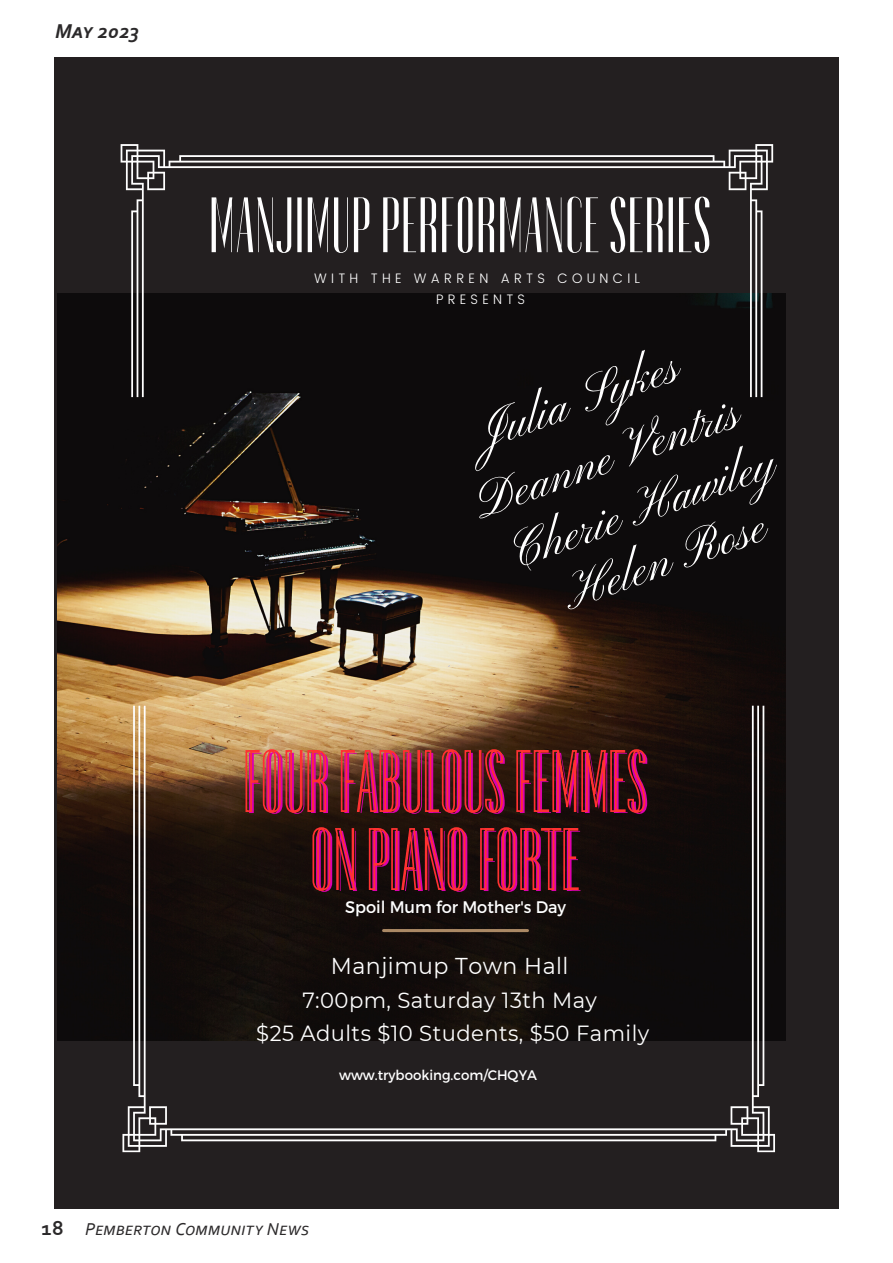
<style>
.page{position:relative;width:893px;height:1263px;background:#fff}
.page>*{position:absolute;margin:0;border:0;box-sizing:border-box;transform-origin:0 0}
.t1{font:88.05px/78px "Devasia";color:#dd00ae;text-align:center;scale:.96 1}
.t2{font:80.1px "Devasia";color:#fff;scale:.96 1}
.t3{font:50.4px "Pinyon Script";color:#fff}
.t4{font:22.95px "Montserrat";letter-spacing:.02em;color:#fff;scale:.96 1}
.t5{font:21.9px/32.8px "Montserrat";letter-spacing:.02em;color:#fff;text-align:center;scale:.96 1}
.t6{font:italic 700 21px "Corbel";letter-spacing:.015em;color:#2b292a}
.t7{font:italic 18px "Corbel";letter-spacing:.015em;color:#2b292a}
.t8{font:16.8px "Montserrat";color:#fff;scale:.96 1}
.t9{font:300 13.8px/20.5px "Poppins";letter-spacing:.32em;color:#fff;text-align:center;scale:.96 1}
.t10{font:13.8px "Montserrat";color:#fff;scale:.96 1}
.s1{font-weight:700;font-style:normal;font-size:21px}
</style>
<div class="page">
<div style="left:54px;top:57px;width:785px;height:1152px;background:#231f20"></div>
<img style="left:57px;top:294px;width:728px;height:747px">
<svg style="left:121px;top:144px;width:652px;height:253px"></svg>
<svg style="left:122px;top:706px;width:653px;height:446px"></svg>
<hr style="left:384px;top:929px;width:144px;height:3px;background:#ab8965">
<svg style="left:245px;top:732px;width:401px;height:164px;background:#542319"></svg>
<p class="t6" style="left:55px;top:18px;width:86px">May 2023</p>
<p class="t2" style="left:209px;top:163px;width:525px">MANJIMUPPERFORMANCESERIES</p>
<p class="t9" style="left:314px;top:268px;width:341px">WITH THE WARREN ARTS COUNCIL<br>PRESENTS</p>
<p class="t3" style="left:473px;top:407px;width:209px;rotate:-20deg">Julia Sykes</p>
<p class="t3" style="left:466px;top:478px;width:281px;rotate:-20deg">Deanne Ventris</p>
<p class="t3" style="left:561px;top:567px;width:208px;rotate:-20deg">Helen Rose</p>
<p class="t3" style="left:504px;top:528px;width:279px;rotate:-20deg">Cherie Hawiley</p>
<p class="t1" style="left:246px;top:732px;width:422px">FOURFABULOUSFEMMES<br>ONPIANOFORTE</p>
<p class="t8" style="left:345px;top:896px;width:232px">Spoil Mum for Mother's Day</p>
<p class="t4" style="left:331px;top:950px;width:249px">Manjimup Town Hall</p>
<p class="t5" style="left:256px;top:983px;width:411px">7:00pm, Saturday 13th May<br>$25 Adults $10 Students, $50 Family</p>
<p class="t10" style="left:339px;top:1066px;width:208px">www.trybooking.com/CHQYA</p>
<p class="t7" style="left:42px;top:1218px;width:269px"><span class="s1">18</span> Pemberton Community News</p>
</div>
